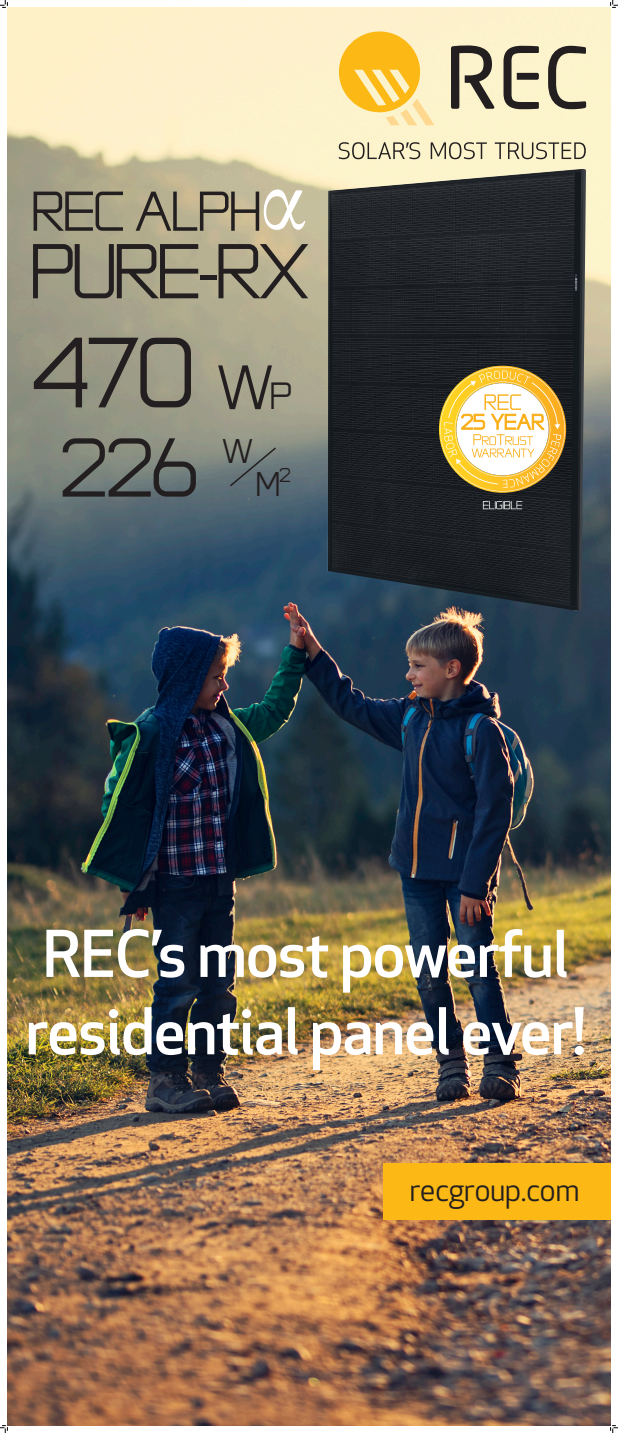
<style>
.page{position:relative;width:618px;height:1433px;background:#fff}
.page>*{position:absolute;margin:0;border:0;box-sizing:border-box;transform-origin:0 0}
.t1{font:118.22px "REC Tech 2011";color:#231f20}
.t2{font:98.9px "REC Tech 2011";color:#231f20}
.t3{font:92px "REC Tech 2011";letter-spacing:-.03em;color:#231f20}
.front_body{font:74.28px "REC Tech 2011";color:#231f20}
.t4{font:66.45px "REC Tech 2011";letter-spacing:-.01em;color:#231f20}
.t5{font:500 62.85px/77.3px "Apex New";letter-spacing:-.02em;color:#fff}
.front_body-2{font:40.65px "REC Tech 2011";color:#231f20}
.t6{font:30.8px "Apex New";letter-spacing:-.02em;color:#231f20}
.s1{font-family:"Garamond";font-size:98.22px;color:#fff}
.s2{font-size:45px}
</style>
<div class="page">
<img style="left:7px;top:7px;width:603px;height:1418px">
<svg style="left:338px;top:31px;width:96px;height:54px;background:#fccd59"></svg>
<svg style="left:503px;top:46px;width:82px;height:39px;background:#b2ab91"></svg>
<svg style="left:450px;top:45px;width:44px;height:40px;background:#8e8775"></svg>
<div style="left:383px;top:1162px;width:227px;height:57px;background:#fcb814"></div>
<img style="left:253px;top:85px;width:358px;height:561px">
<svg style="left:438px;top:365px;width:127px;height:127px"></svg>
<svg style="left:482px;top:501px;width:39px;height:8px"></svg>
<svg style="left:228px;top:446px;width:49px;height:42px;background:#6d7979"></svg>
<svg style="left:0;top:0;width:8px;height:8px"></svg>
<svg style="left:0;top:1425px;width:8px;height:7px"></svg>
<svg style="left:610px;top:0;width:7px;height:8px"></svg>
<svg style="left:610px;top:1425px;width:7px;height:7px"></svg>
<p class="t4" style="left:32px;top:180px;width:278px">REC ALPH<span class="s1">α</span></p>
<p class="t3" style="left:30px;top:229px;width:280px">PURE-RX</p>
<p class="t1" style="left:31px;top:318px;width:164px">470</p>
<p class="front_body" style="left:217px;top:353px;width:76px">W<span class="s2">P</span></p>
<p class="t2" style="left:61px;top:422px;width:138px">226</p>
<p class="front_body-2" style="left:222px;top:432px;width:32px">W</p>
<p class="front_body-2" style="left:256px;top:465px;width:36px">M<sup>2</sup></p>
<p class="t5" style="left:25px;top:914px;width:562px">REC’s most powerful residential panel ever!</p>
<p class="t6" style="left:409px;top:1170px;width:171px">recgroup.com</p>
</div>
